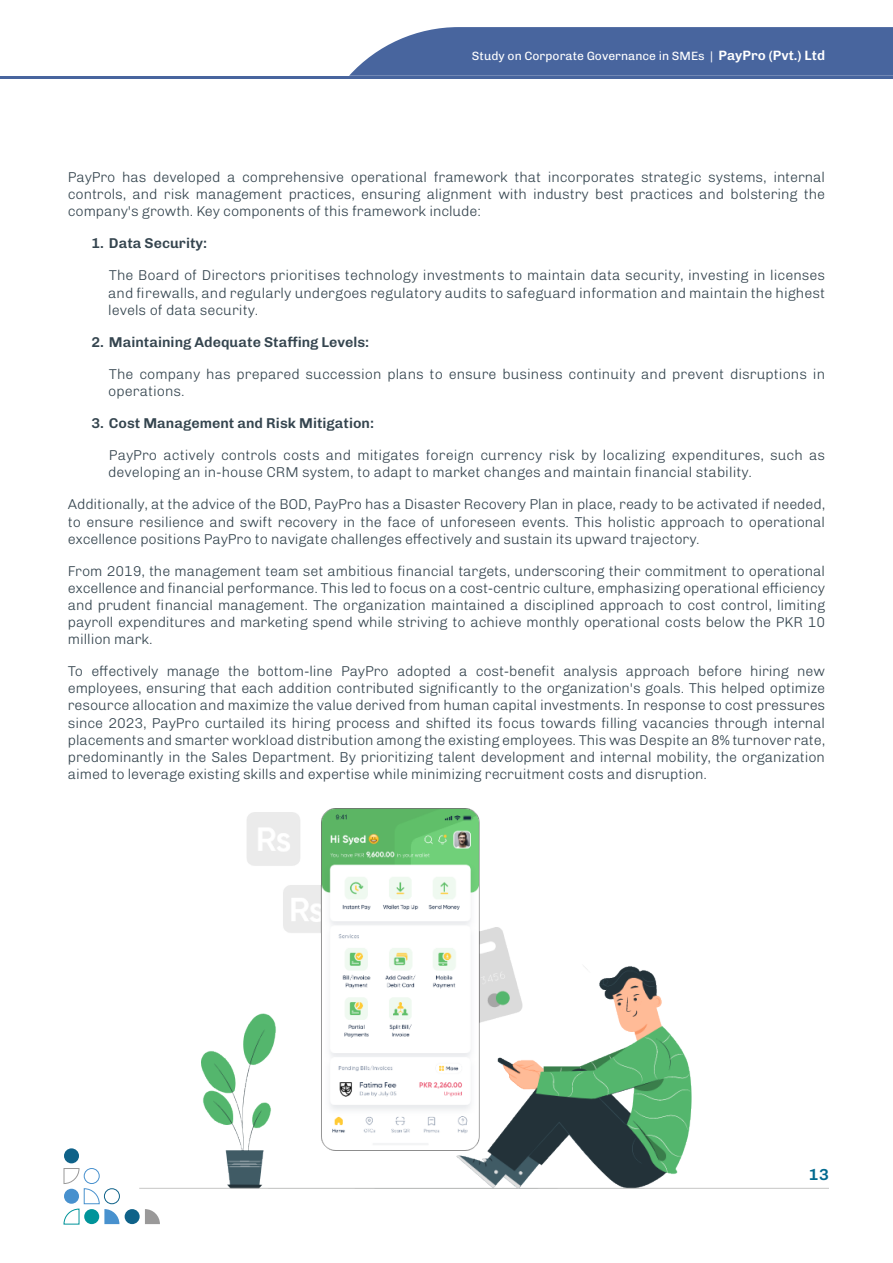
<style>
.page{position:relative;width:893px;height:1263px;background:#fff}
.page>*{position:absolute;margin:0;border:0;box-sizing:border-box;transform-origin:0 0}
.t1{font:600 16.05px "Chivo";color:#026a8f}
.t2{font:200 14.25px/17.1px "Chivo";color:#35454f;text-align:justify}
.t3{font:600 14.25px "Chivo";color:#35454f}
.t4{font:12px "Chivo";color:#fff}
.s1{font-weight:600;font-size:13.5px}
</style>
<div class="page">
<img style="left:202px;top:808px;width:489px;height:380px">
<hr style="left:139px;top:1188px;width:690px;height:1px;background:#c6c6c5">
<div style="left:64px;top:1148px;width:15px;height:15px;background:#0f6289;border-radius:50%"></div>
<div style="left:104px;top:1188px;width:16px;height:16px;border:1px solid #0f6289;border-radius:50%"></div>
<div style="left:125px;top:1209px;width:15px;height:15px;background:#0f6289;border-radius:50%"></div>
<svg style="left:64px;top:1168px;width:55px;height:56px"></svg>
<svg style="left:145px;top:1209px;width:15px;height:15px"></svg>
<svg style="left:349px;top:27px;width:544px;height:49px;background:#546fa4"></svg>
<hr style="left:0;top:76px;width:893px;height:3px;background:#48659e">
<p class="t4" style="left:472px;top:46px;width:355px">Study on Corporate Governance in SMEs | <span class="s1">PayPro (Pvt.) Ltd</span></p>
<p class="t2" style="left:68px;top:168px;width:759px">PayPro has developed a comprehensive operational framework that incorporates strategic systems, internal controls, and risk management practices, ensuring alignment with industry best practices and bolstering the company's growth. Key components of this framework include:</p>
<p class="t3" style="left:92px;top:232px;width:117px">1. Data Security:</p>
<p class="t2" style="left:108px;top:266px;width:718px">The Board of Directors prioritises technology investments to maintain data security, investing in licenses and firewalls, and regularly undergoes regulatory audits to safeguard information and maintain the highest levels of data security.</p>
<p class="t3" style="left:92px;top:331px;width:279px">2. Maintaining Adequate Staffing Levels:</p>
<p class="t2" style="left:108px;top:365px;width:718px">The company has prepared succession plans to ensure business continuity and prevent disruptions in operations.</p>
<p class="t3" style="left:92px;top:412px;width:284px">3. Cost Management and Risk Mitigation:</p>
<p class="t2" style="left:108px;top:446px;width:718px">PayPro actively controls costs and mitigates foreign currency risk by localizing expenditures, such as developing an in-house CRM system, to adapt to market changes and maintain financial stability.</p>
<p class="t2" style="left:68px;top:495px;width:759px">Additionally, at the advice of the BOD, PayPro has a Disaster Recovery Plan in place, ready to be activated if needed, to ensure resilience and swift recovery in the face of unforeseen events. This holistic approach to operational excellence positions PayPro to navigate challenges effectively and sustain its upward trajectory.</p>
<p class="t2" style="left:68px;top:562px;width:759px">From 2019, the management team set ambitious financial targets, underscoring their commitment to operational excellence and financial performance. This led to focus on a cost-centric culture, emphasizing operational efficiency and prudent financial management. The organization maintained a disciplined approach to cost control, limiting payroll expenditures and marketing spend while striving to achieve monthly operational costs below the PKR 10 million mark.</p>
<p class="t2" style="left:68px;top:662px;width:759px">To effectively manage the bottom-line PayPro adopted a cost-benefit analysis approach before hiring new employees, ensuring that each addition contributed significantly to the organization's goals. This helped optimize resource allocation and maximize the value derived from human capital investments. In response to cost pressures since 2023, PayPro curtailed its hiring process and shifted its focus towards filling vacancies through internal placements and smarter workload distribution among the existing employees. This was Despite an 8% turnover rate, predominantly in the Sales Department. By prioritizing talent development and internal mobility, the organization aimed to leverage existing skills and expertise while minimizing recruitment costs and disruption.</p>
<p class="t1" style="left:809px;top:1162px;width:21px">13</p>
</div>
